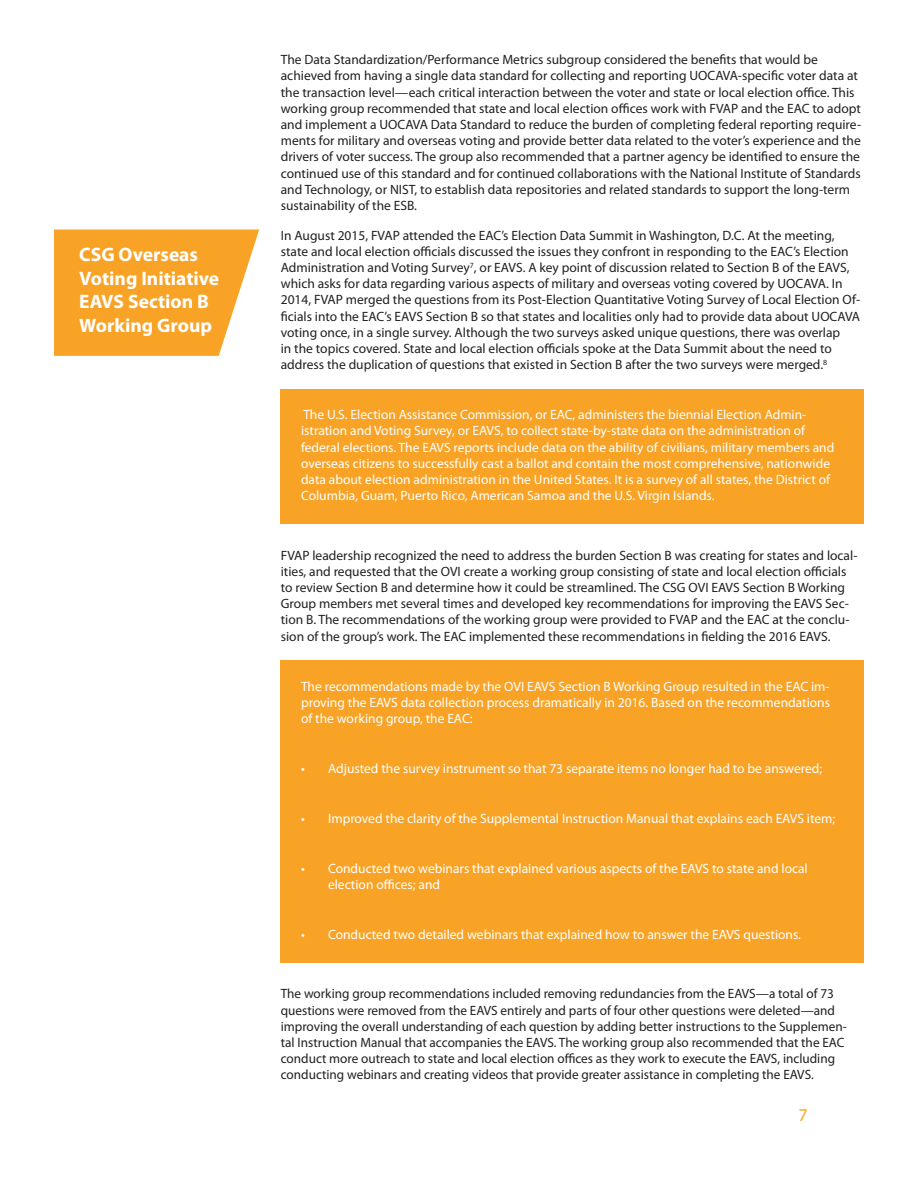
<style>
.page{position:relative;width:918px;height:1188px;background:#fff}
.page>*{position:absolute;margin:0;border:0;box-sizing:border-box;transform-origin:0 0}
.t1{font:700 19.5px/23.4px "Myriad Pro";color:#fff}
.t2{font:18px "Myriad Pro";color:#f9a326}
.Paragraph_Style_2{font:13.5px/16.2px "Myriad Pro";color:#231f20}
.Paragraph_Style_1{font:13.5px/16.2px "Myriad Pro";color:#fff}
</style>
<div class="page">
<div style="left:281px;top:389px;width:583px;height:135px;background:#f9a326"></div>
<div style="left:281px;top:660px;width:583px;height:87px;background:#f9a326"></div>
<div style="left:281px;top:742px;width:583px;height:54px;background:#f9a326"></div>
<div style="left:281px;top:792px;width:583px;height:54px;background:#f9a326"></div>
<div style="left:281px;top:842px;width:583px;height:71px;background:#f9a326"></div>
<div style="left:281px;top:909px;width:583px;height:54px;background:#f9a326"></div>
<svg style="left:54px;top:230px;width:205px;height:126px;background:#f9ac3b"></svg>
<p class="t1" style="left:79px;top:243px;width:141px">CSG Overseas<br>Voting Initiative<br>EAVS Section B<br>Working Group</p>
<p class="Paragraph_Style_2" style="left:281px;top:51px;width:582px">The Data Standardization/Performance Metrics subgroup considered the benefits that would be achieved from having a single data standard for collecting and reporting UOCAVA-specific voter data at the transaction level—each critical interaction between the voter and state or local election office. This working group recommended that state and local election offices work with FVAP and the EAC to adopt and implement a UOCAVA Data Standard to reduce the burden of completing federal reporting require&shy;ments for military and overseas voting and provide better data related to the voter’s experience and the drivers of voter success. The group also recommended that a partner agency be identified to ensure the continued use of this standard and for continued collaborations with the National Institute of Standards and Technology, or NIST, to establish data repositories and related standards to support the long-term sustainability of the ESB.</p>
<p class="Paragraph_Style_2" style="left:281px;top:227px;width:581px">In August 2015, FVAP attended the EAC’s Election Data Summit in Washington, D.C. At the meeting, state and local election officials discussed the issues they confront in responding to the EAC’s Election Administration and Voting Survey<sup>7</sup>, or EAVS. A key point of discussion related to Section B of the EAVS, which asks for data regarding various aspects of military and overseas voting covered by UOCAVA. In 2014, FVAP merged the questions from its Post-Election Quantitative Voting Survey of Local Election Of&shy;ficials into the EAC’s EAVS Section B so that states and localities only had to provide data about UOCAVA voting once, in a single survey. Although the two surveys asked unique questions, there was overlap<br>in the topics covered. State and local election officials spoke at the Data Summit about the need to address the duplication of questions that existed in Section B after the two surveys were merged.<sup>8</sup></p>
<p class="Paragraph_Style_1" style="left:301px;top:406px;width:535px">The U.S. Election Assistance Commission, or EAC, administers the biennial Election Admin&shy;istration and Voting Survey, or EAVS, to collect state-by-state data on the administration of federal elections. The EAVS reports include data on the ability of civilians, military members and overseas citizens to successfully cast a ballot and contain the most comprehensive, nationwide data about election administration in the United States. It is a survey of all states, the District of Columbia, Guam, Puerto Rico, American Samoa and the U.S. Virgin Islands.</p>
<p class="Paragraph_Style_2" style="left:281px;top:547px;width:578px">FVAP leadership recognized the need to address the burden Section B was creating for states and local&shy;ities, and requested that the OVI create a working group consisting of state and local election officials to review Section B and determine how it could be streamlined. The CSG OVI EAVS Section B Working Group members met several times and developed key recommendations for improving the EAVS Sec&shy;tion B. The recommendations of the working group were provided to FVAP and the EAC at the conclu&shy;sion of the group’s work. The EAC implemented these recommendations in fielding the 2016 EAVS.</p>
<p class="Paragraph_Style_1" style="left:301px;top:678px;width:531px;text-align:justify">The recommendations made by the OVI EAVS Section B Working Group resulted in the EAC im&shy;proving the EAVS data collection process dramatically in 2016. Based on the recommendations of the working group, the EAC:</p>
<p class="Paragraph_Style_1" style="left:301px;top:760px;width:523px">• Adjusted the survey instrument so that 73 separate items no longer had to be answered;</p>
<p class="Paragraph_Style_1" style="left:301px;top:810px;width:536px">• Improved the clarity of the Supplemental Instruction Manual that explains each EAVS item;</p>
<p class="Paragraph_Style_1" style="left:328px;top:860px;width:481px;text-indent:-27px">• Conducted two webinars that explained various aspects of the EAVS to state and local election offices; and</p>
<p class="Paragraph_Style_1" style="left:301px;top:926px;width:502px">• Conducted two detailed webinars that explained how to answer the EAVS questions.</p>
<p class="Paragraph_Style_2" style="left:281px;top:985px;width:567px">The working group recommendations included removing redundancies from the EAVS—a total of 73 questions were removed from the EAVS entirely and parts of four other questions were deleted—and improving the overall understanding of each question by adding better instructions to the Supplemen&shy;tal Instruction Manual that accompanies the EAVS. The working group also recommended that the EAC conduct more outreach to state and local election offices as they work to execute the EAVS, including conducting webinars and creating videos that provide greater assistance in completing the EAVS.</p>
<h2 class="t2" style="left:799px;top:1104px;width:11px">7</h2>
</div>
